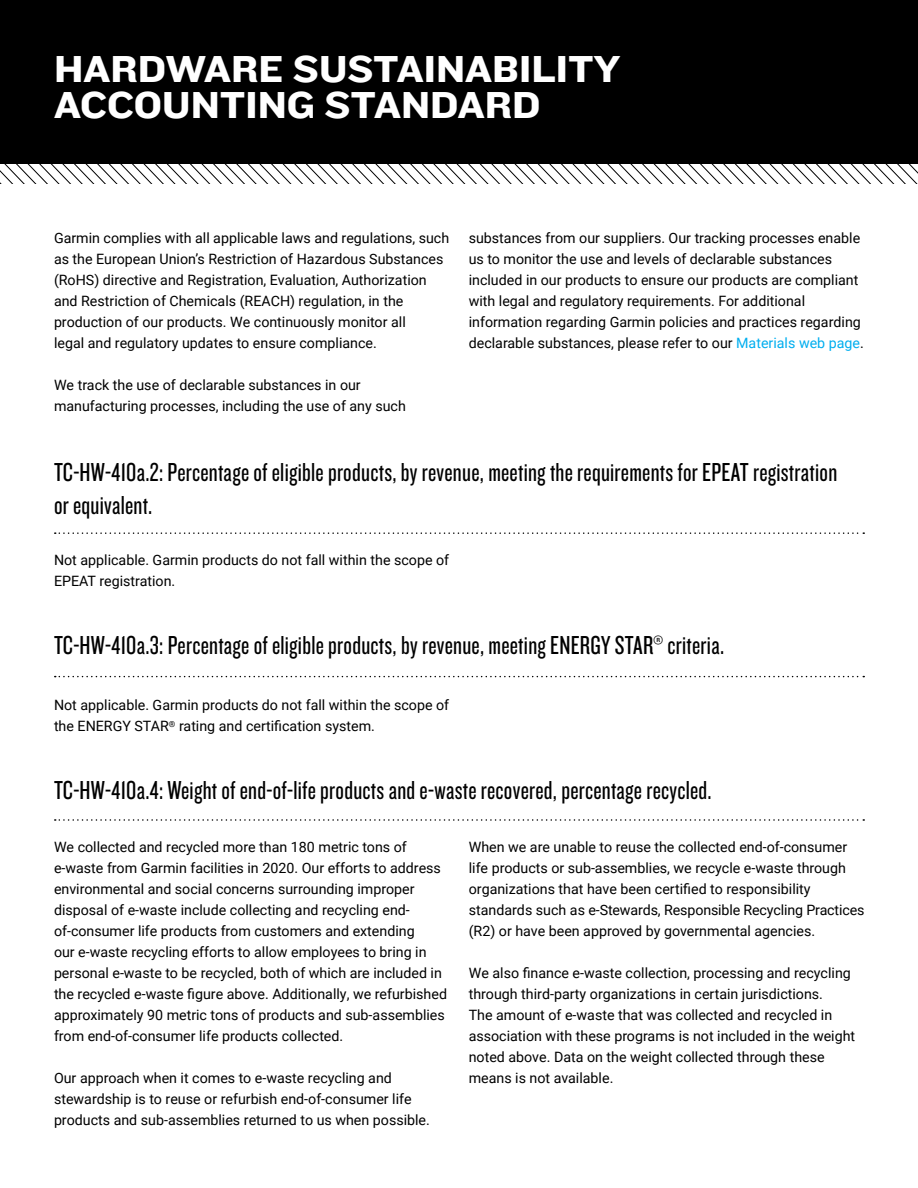
<style>
.page{position:relative;width:918px;height:1188px;background:#fff}
.page>*{position:absolute;margin:0;border:0;box-sizing:border-box;transform-origin:0 0}
.t1{font:39px/36px "Knockout 52 Cruiserweight";color:#fff}
.t2{font:27px "Knockout 28 Junior Feathrwt";letter-spacing:.01em;color:#000}
.t3{font:14.25px/21px "Roboto";color:#000}
.s1{color:#00aeef}
</style>
<div class="page">
<svg style="left:0;top:164px;width:918px;height:19px"></svg>
<div style="left:0;top:0;width:918px;height:164px;background:#000"></div>
<svg style="left:55px;top:532px;width:809px;height:2px"></svg>
<svg style="left:55px;top:676px;width:809px;height:1px"></svg>
<svg style="left:55px;top:819px;width:809px;height:2px"></svg>
<p class="t1" style="left:54px;top:49px;width:568px">HARDWARE SUSTAINABILITY<br>ACCOUNTING STANDARD</p>
<p class="t3" style="left:54px;top:227px;width:397px">Garmin complies with all applicable laws and regulations, such as the European Union’s Restriction of Hazardous Substances (RoHS) directive and Registration, Evaluation, Authorization and Restriction of Chemicals (REACH) regulation, in the production of our products. We continuously monitor all</p>
<p class="t3" style="left:54px;top:332px;width:324px">legal and regulatory updates to ensure compliance.</p>
<p class="t3" style="left:54px;top:374px;width:353px">We track the use of declarable substances in our manufacturing processes, including the use of any such</p>
<p class="t3" style="left:469px;top:227px;width:397px">substances from our suppliers. Our tracking processes enable us to monitor the use and levels of declarable substances included in our products to ensure our products are compliant with legal and regulatory requirements. For additional information regarding Garmin policies and practices regarding declarable substances, please refer to our <span class="s1">Materials web page</span>.</p>
<p class="t2" style="left:54px;top:456px;width:785px">TC-HW-410a.2: Percentage of eligible products, by revenue, meeting the requirements for EPEAT registration</p>
<p class="t2" style="left:54px;top:488px;width:100px">or equivalent.</p>
<p class="t3" style="left:54px;top:549px;width:397px">Not applicable. Garmin products do not fall within the scope of<br>EPEAT registration.</p>
<p class="t2" style="left:54px;top:629px;width:672px">TC-HW-410a.3: Percentage of eligible products, by revenue, meeting ENERGY STAR<sup>®</sup> criteria.</p>
<p class="t3" style="left:54px;top:694px;width:397px">Not applicable. Garmin products do not fall within the scope of the ENERGY STAR<sup>®</sup> rating and certification system.</p>
<p class="t2" style="left:54px;top:774px;width:659px">TC-HW-410a.4: Weight of end-of-life products and e-waste recovered, percentage recycled.</p>
<p class="t3" style="left:54px;top:836px;width:395px">We collected and recycled more than 180 metric tons of e-waste from Garmin facilities in 2020. Our efforts to address environmental and social concerns surrounding improper disposal of e-waste include collecting and recycling end&shy;of-consumer life products from customers and extending<br>our e-waste recycling efforts to allow employees to bring in personal e-waste to be recycled, both of which are included in the recycled e-waste figure above. Additionally, we refurbished approximately 90 metric tons of products and sub-assemblies from end-of-consumer life products collected.</p>
<p class="t3" style="left:54px;top:1067px;width:377px">Our approach when it comes to e-waste recycling and stewardship is to reuse or refurbish end-of-consumer life products and sub-assemblies returned to us when possible.</p>
<p class="t3" style="left:469px;top:836px;width:397px">When we are unable to reuse the collected end-of-consumer life products or sub-assemblies, we recycle e-waste through organizations that have been certified to responsibility standards such as e-Stewards, Responsible Recycling Practices (R2) or have been approved by governmental agencies.</p>
<p class="t3" style="left:469px;top:962px;width:388px">We also finance e-waste collection, processing and recycling through third-party organizations in certain jurisdictions.<br>The amount of e-waste that was collected and recycled in association with these programs is not included in the weight noted above. Data on the weight collected through these</p>
<p class="t3" style="left:469px;top:1067px;width:146px">means is not available.</p>
</div>
